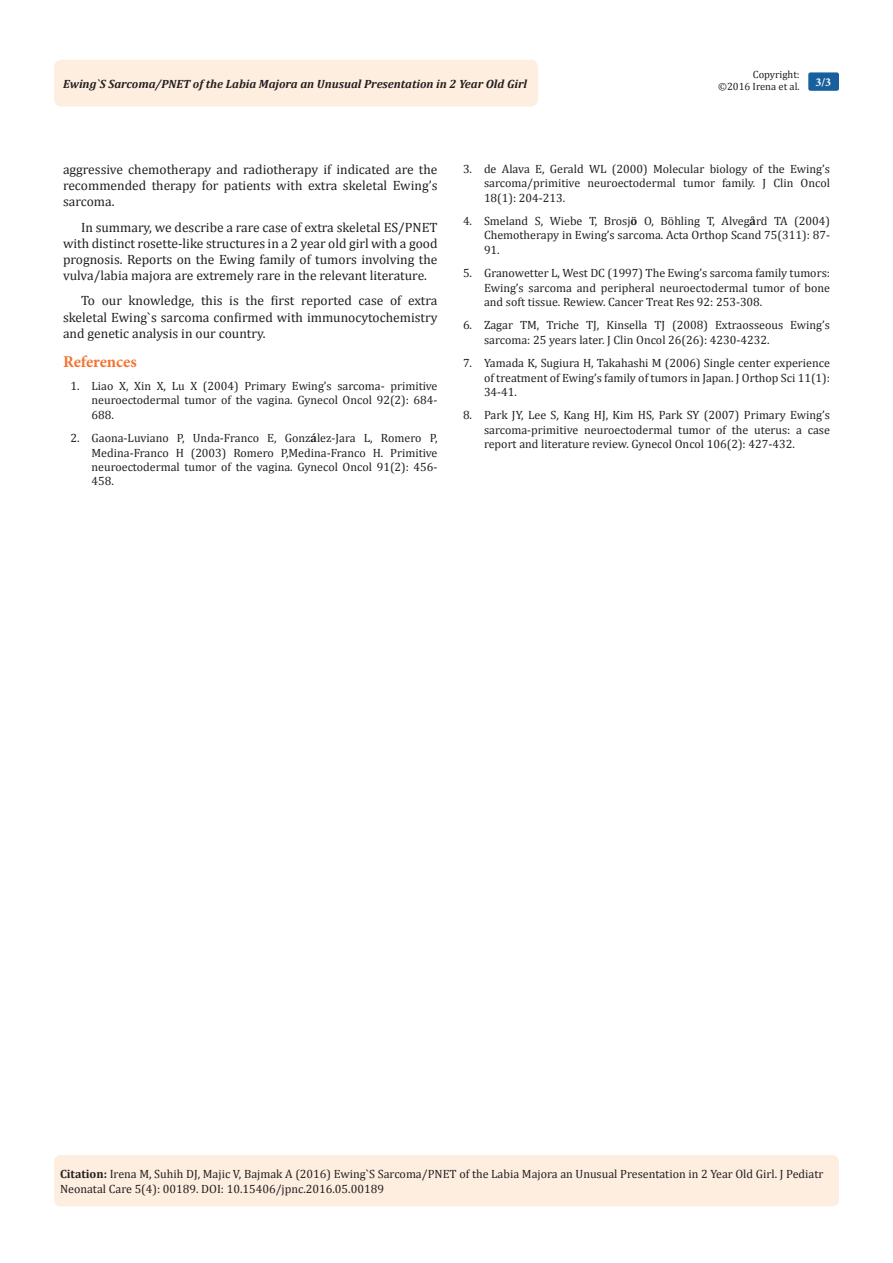
<style>
.page{position:relative;width:893px;height:1263px;background:#fff}
.page>*{position:absolute;margin:0;border:0;box-sizing:border-box;transform-origin:0 0}
.t1{font:700 16.5px "Minion Pro";letter-spacing:-.005em;color:#f37331}
.t2{font:13.5px/16.2px "Cambria";color:#231f20;text-align:justify}
.Citation{font:12px/14.4px "Cambria";color:#231f20;text-align:justify}
.t3{font:italic 700 12px "Cambria";color:#231f20}
.t4{font:700 12px "Minion Pro";color:#fff}
.t5{font:10.5px/12.6px "Cambria";color:#231f20;text-align:right}
.s1{font-weight:700}
</style>
<div class="page">
<div style="left:54px;top:1155px;width:785px;height:51px;background:#feeee0;border-radius:7px"></div>
<div style="left:54px;top:60px;width:484px;height:46px;background:#feeee0;border-radius:8px"></div>
<div style="left:808px;top:72px;width:31px;height:19px;background:#18609d;border-radius:2px"></div>
<p class="t5" style="left:718px;top:68px;width:83px">Copyright: ©2016 Irena et al.</p>
<p class="t3" style="left:63px;top:75px;width:465px">Ewing`S Sarcoma/PNET of the Labia Majora an Unusual Presentation in 2 Year Old Girl</p>
<p class="t4" style="left:815px;top:74px;width:17px">3/3</p>
<p class="t2" style="left:63px;top:161px;width:376px">aggressive chemotherapy and radiotherapy if indicated are the recommended therapy for patients with extra skeletal Ewing’s sarcoma.</p>
<p class="t2" style="left:63px;top:219px;width:376px;text-indent:18px">In summary, we describe a rare case of extra skeletal ES/PNET with distinct rosette-like structures in a 2 year old girl with a good prognosis. Reports on the Ewing family of tumors involving the vulva/labia majora are extremely rare in the relevant literature.</p>
<p class="t2" style="left:63px;top:293px;width:376px;text-indent:18px">To our knowledge, this is the first reported case of extra skeletal Ewing`s sarcoma confirmed with immunocytochemistry and genetic analysis in our country.</p>
<p class="t1" style="left:63px;top:350px;width:75px">References</p>
<p class="Citation" style="left:92px;top:379px;width:347px;text-indent:-21px">1. Liao X, Xin X, Lu X (2004) Primary Ewing’s sarcoma- primitive neuroectodermal tumor of the vagina. Gynecol Oncol 92(2): 684- 688.</p>
<p class="Citation" style="left:92px;top:431px;width:347px;text-indent:-21px">2. Gaona-Luviano P, Unda-Franco E, Gonz<span class="s1">á</span>lez-Jara L, Romero P, Medina-Franco H (2003) Romero P,Medina-Franco H. Primitive neuroectodermal tumor of the vagina. Gynecol Oncol 91(2): 456- 458.</p>
<p class="Citation" style="left:484px;top:161px;width:347px;text-indent:-21px">3. de Alava E, Gerald WL (2000) Molecular biology of the Ewing’s sarcoma/primitive neuroectodermal tumor family. J Clin Oncol 18(1): 204-213.</p>
<p class="Citation" style="left:484px;top:214px;width:347px;text-indent:-21px">4. Smeland S, Wiebe T, Brosj<span class="s1">ö</span> O, Böhling T, Alveg<span class="s1">å</span>rd TA (2004)<br>Chemotherapy in Ewing’s sarcoma. Acta Orthop Scand 75(311): 87- 91.</p>
<p class="Citation" style="left:484px;top:266px;width:347px;text-indent:-21px">5. Granowetter L, West DC (1997) The Ewing’s sarcoma family tumors:<br>Ewing’s sarcoma and peripheral neuroectodermal tumor of bone and soft tissue. Rewiew. Cancer Treat Res 92: 253-308.</p>
<p class="Citation" style="left:484px;top:318px;width:347px;text-indent:-21px">6. Zagar TM, Triche TJ, Kinsella TJ (2008) Extraosseous Ewing’s sarcoma: 25 years later. J Clin Oncol 26(26): 4230-4232.</p>
<p class="Citation" style="left:484px;top:356px;width:347px;text-indent:-21px">7. Yamada K, Sugiura H, Takahashi M (2006) Single center experience of treatment of Ewing’s family of tumors in Japan. J Orthop Sci 11(1):<br>34-41.</p>
<p class="Citation" style="left:484px;top:408px;width:347px;text-indent:-21px">8. Park JY, Lee S, Kang HJ, Kim HS, Park SY (2007) Primary Ewing’s sarcoma-primitive neuroectodermal tumor of the uterus: a case report and literature review. Gynecol Oncol 106(2): 427-432.</p>
<p class="Citation" style="left:60px;top:1167px;width:765px"><span class="s1">Citation:</span> Irena M, Suhih DJ, Majic V, Bajmak A (2016) Ewing`S Sarcoma/PNET of the Labia Majora an Unusual Presentation in 2 Year Old Girl. J Pediatr<br>Neonatal Care 5(4): 00189. DOI: 10.15406/jpnc.2016.05.00189</p>
</div>
